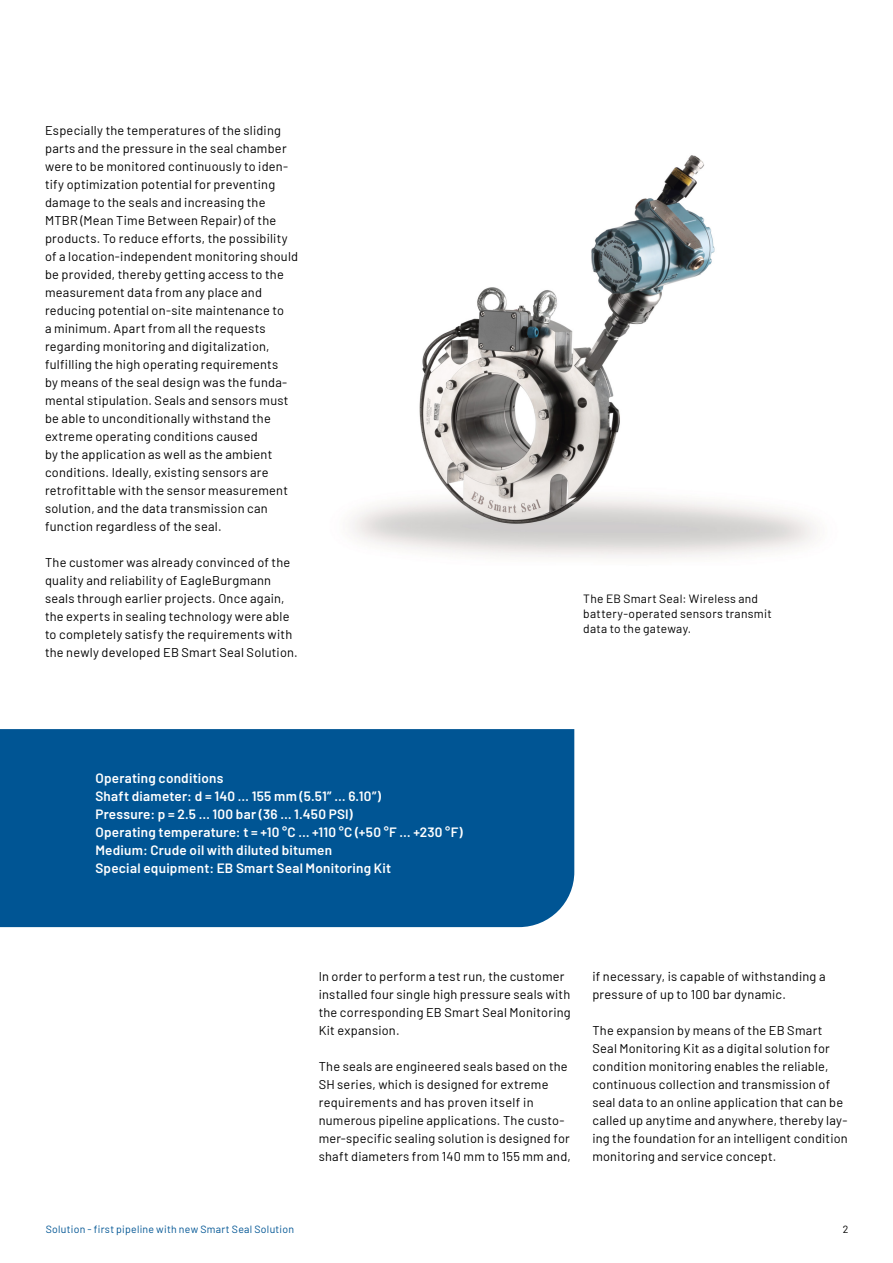
<style>
.page{position:relative;width:893px;height:1263px;background:#fff}
.page>*{position:absolute;margin:0;border:0;box-sizing:border-box;transform-origin:0 0}
.t1{font:600 13.5px/18px "Barlow";letter-spacing:.02em;color:#fff}
.t2{font:12.75px/18px "Barlow";letter-spacing:.02em;color:#000}
.t3{font:12px/15px "Barlow";letter-spacing:.02em;color:#000}
.t4{font:10.5px "Barlow";letter-spacing:.025em;color:#005594}
.t5{font:10.5px "Barlow";color:#000}
</style>
<div class="page">
<div style="left:0;top:729px;width:574px;height:198px;background:#005594"></div>
<img style="left:352px;top:155px;width:464px;height:403px">
<p class="t2" style="left:45px;top:120px;width:255px">Especially the temperatures of the sliding parts and the pressure in the seal chamber were to be monitored continuously to iden&shy;tify optimization potential for preventing damage to the seals and increasing the MTBR (Mean Time Between Repair) of the products. To reduce efforts, the possibility of a location-independent monitoring should be provided, thereby getting access to the measurement data from any place and reducing potential on-site maintenance to<br>a minimum. Apart from all the requests regarding monitoring and digitalization, fulfilling the high operating requirements<br>by means of the seal design was the funda&shy;mental stipulation. Seals and sensors must be able to unconditionally withstand the extreme operating conditions caused<br>by the application as well as the ambient conditions. Ideally, existing sensors are retrofittable with the sensor measurement solution, and the data transmission can function regardless of the seal.</p>
<p class="t2" style="left:45px;top:552px;width:254px">The customer was already convinced of the quality and reliability of EagleBurgmann seals through earlier projects. Once again, the experts in sealing technology were able to completely satisfy the requirements with the newly developed EB Smart Seal Solution.</p>
<p class="t3" style="left:583px;top:590px;width:190px">The EB Smart Seal: Wireless and battery-operated sensors transmit data to the gateway.</p>
<p class="t1" style="left:95px;top:768px;width:369px">Operating conditions<br>Shaft diameter: d = 140 … 155 mm (5.51” … 6.10”)<br>Pressure: p = 2.5 … 100 bar (36 … 1.450 PSI)<br>Operating temperature: t = +10 °C … +110 °C (+50 °F … +230 °F)<br>Medium: Crude oil with diluted bitumen<br>Special equipment: EB Smart Seal Monitoring Kit</p>
<p class="t4" style="left:46px;top:1222px;width:250px">Solution - first pipeline with new Smart Seal Solution</p>
<p class="t2" style="left:319px;top:967px;width:254px">In order to perform a test run, the customer installed four single high pressure seals with the corresponding EB Smart Seal Monitoring Kit expansion.</p>
<p class="t2" style="left:319px;top:1057px;width:254px">The seals are engineered seals based on the SH series, which is designed for extreme requirements and has proven itself in numerous pipeline applications. The custo&shy;mer-specific sealing solution is designed for shaft diameters from 140 mm to 155 mm and,</p>
<p class="t2" style="left:592px;top:967px;width:235px">if necessary, is capable of withstanding a pressure of up to 100 bar dynamic.</p>
<p class="t2" style="left:592px;top:1021px;width:257px">The expansion by means of the EB Smart Seal Monitoring Kit as a digital solution for condition monitoring enables the reliable, continuous collection and transmission of seal data to an online application that can be called up anytime and anywhere, thereby lay&shy;ing the foundation for an intelligent condition monitoring and service concept.</p>
<p class="t5" style="left:843px;top:1222px;width:7px">2</p>
</div>
